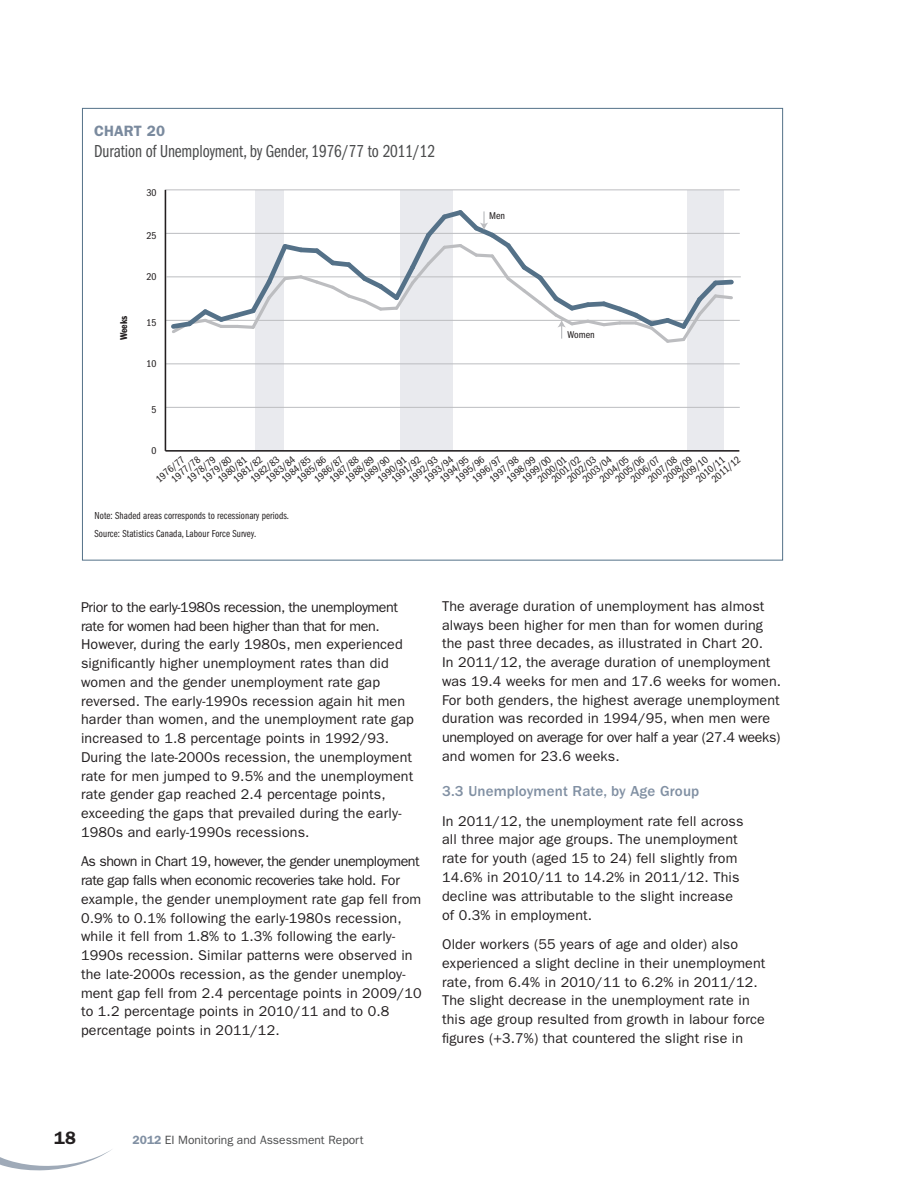
<style>
.page{position:relative;width:918px;height:1188px;background:#fff}
.page>*{position:absolute;margin:0;border:0;box-sizing:border-box;transform-origin:0 0}
.t1{font:18px "ITC Franklin Gothic Std Bk Cp";letter-spacing:-.005em;color:#4b4c4d}
.t2{font:600 18px "ITC Franklin Gothic Std";color:#231f20}
.t3{font:500 15px "ITC Franklin Gothic Std";letter-spacing:.01em;color:#8190a3}
.t4{font:600 15px "ITC Franklin Gothic Std";letter-spacing:.01em;color:#7a8a9e}
.t5{font:14.25px/18.8px "ITC Franklin Gothic Std";letter-spacing:.01em;color:#231f20}
.t6{font:12px "ITC Franklin Gothic Std";color:#4b4c4d}
.t7{font:10.5px/17.4px "ITC Franklin Gothic Std Bk Cp";letter-spacing:.01em;color:#231f20}
.t8{font:10.2px/9.9px "ITC Franklin Gothic Std Bk Cp";color:#231f20;scale:1.14 1}
.t9{font:10.2px "ITC Franklin Gothic Std Dm Cp";color:#231f20;scale:1.14 1}
.s1{font-weight:600;color:#8190a3}
</style>
<div class="page">
<svg style="left:0;top:1149px;width:112px;height:22px"></svg>
<div style="left:687px;top:190px;width:36px;height:261px;background:#e9eaee"></div>
<div style="left:400px;top:190px;width:53px;height:261px;background:#e9eaee"></div>
<div style="left:255px;top:190px;width:29px;height:261px;background:#e9eaee"></div>
<hr style="left:165px;top:450px;width:574px;height:2px;background:#231f20">
<hr style="left:165px;top:407px;width:575px;height:1px;background:#bcbdc0">
<hr style="left:165px;top:363px;width:575px;height:1px;background:#bcbdc0">
<hr style="left:165px;top:320px;width:575px;height:1px;background:#bcbdc0">
<hr style="left:166px;top:276px;width:575px;height:1px;background:#bcbdc0">
<hr style="left:165px;top:233px;width:575px;height:1px;background:#bcbdc0">
<hr style="left:165px;top:189px;width:575px;height:1px;background:#bcbdc0">
<hr style="left:165px;top:190px;width:1px;height:261px;background:#231f20">
<svg style="left:168px;top:206px;width:568px;height:140px"></svg>
<p class="t4" style="left:94px;top:122px;width:72px">CHART 20</p>
<p class="t1" style="left:94px;top:141px;width:343px">Duration of Unemployment, by Gender, 1976/77 to 2011/12</p>
<p class="t9" style="left:118px;top:340px;width:23px;rotate:-90deg">Weeks</p>
<p class="t8" style="left:146px;top:188px;width:10px">30</p>
<p class="t8" style="left:146px;top:231px;width:10px">25</p>
<p class="t8" style="left:146px;top:272px;width:10px">20</p>
<p class="t8" style="left:146px;top:318px;width:10px">15</p>
<p class="t8" style="left:146px;top:359px;width:10px">10</p>
<p class="t8" style="left:151px;top:405px;width:6px">5</p>
<p class="t8" style="left:489px;top:211px;width:15px">Men</p>
<p class="t8" style="left:568px;top:330px;width:25px">Women</p>
<p class="t8" style="left:151px;top:446px;width:6px">0</p>
<p class="t8" style="left:264px;top:477px;width:32px;rotate:-40deg">1983/84</p>
<p class="t8" style="left:581px;top:477px;width:32px;rotate:-40deg">2003/04</p>
<p class="t8" style="left:423px;top:477px;width:32px;rotate:-40deg">1993/94</p>
<p class="t8" style="left:328px;top:477px;width:32px;rotate:-40deg">1987/88</p>
<p class="t8" style="left:170px;top:477px;width:32px;rotate:-40deg">1977/78</p>
<p class="t8" style="left:646px;top:477px;width:32px;rotate:-40deg">2007/08</p>
<p class="t8" style="left:488px;top:477px;width:32px;rotate:-40deg">1997/98</p>
<p class="t8" style="left:201px;top:477px;width:32px;rotate:-40deg">1979/80</p>
<p class="t8" style="left:249px;top:477px;width:32px;rotate:-40deg">1982/83</p>
<p class="t8" style="left:295px;top:477px;width:32px;rotate:-40deg">1985/86</p>
<p class="t8" style="left:359px;top:477px;width:32px;rotate:-40deg">1989/90</p>
<p class="t8" style="left:407px;top:477px;width:32px;rotate:-40deg">1992/93</p>
<p class="t8" style="left:454px;top:477px;width:32px;rotate:-40deg">1995/96</p>
<p class="t8" style="left:565px;top:477px;width:32px;rotate:-40deg">2002/03</p>
<p class="t8" style="left:530px;top:469px;width:32px;text-indent:-12px;rotate:-40deg">1999/00<br>2000/01</p>
<p class="t8" style="left:614px;top:477px;width:32px;rotate:-40deg">2005/06</p>
<p class="t8" style="left:677px;top:477px;width:32px;rotate:-40deg">2009/10</p>
<p class="t8" style="left:343px;top:477px;width:32px;rotate:-40deg">1988/89</p>
<p class="t8" style="left:185px;top:477px;width:32px;rotate:-40deg">1978/79</p>
<p class="t8" style="left:662px;top:477px;width:32px;rotate:-40deg">2008/09</p>
<p class="t8" style="left:505px;top:477px;width:32px;rotate:-40deg">1998/99</p>
<p class="t8" style="left:232px;top:477px;width:32px;rotate:-40deg">1981/82</p>
<p class="t8" style="left:385px;top:470px;width:32px;line-height:9px;text-indent:-11px;rotate:-40deg">1990/91<br>1991/92</p>
<p class="t8" style="left:703px;top:469px;width:32px;text-indent:-12px;rotate:-40deg">2010/11<br>2011/12</p>
<p class="t8" style="left:550px;top:477px;width:32px;rotate:-40deg">2001/02</p>
<p class="t8" style="left:280px;top:477px;width:32px;rotate:-40deg">1984/85</p>
<p class="t8" style="left:598px;top:477px;width:32px;rotate:-40deg">2004/05</p>
<p class="t8" style="left:438px;top:477px;width:32px;rotate:-40deg">1994/95</p>
<p class="t8" style="left:154px;top:477px;width:32px;rotate:-40deg">1976/77</p>
<p class="t8" style="left:312px;top:477px;width:32px;rotate:-40deg">1986/87</p>
<p class="t8" style="left:471px;top:477px;width:32px;rotate:-40deg">1996/97</p>
<p class="t8" style="left:629px;top:477px;width:32px;rotate:-40deg">2006/07</p>
<p class="t8" style="left:216px;top:477px;width:32px;rotate:-40deg">1980/81</p>
<p class="t7" style="left:94px;top:507px;width:196px">Note: Shaded areas corresponds to recessionary periods.<br>Source: Statistics Canada, Labour Force Survey.</p>
<p class="t5" style="left:81px;top:598px;width:334px">Prior to the early-1980s recession, the unemployment rate for women had been higher than that for men.<br>However, during the early 1980s, men experienced significantly higher unemployment rates than did women and the gender unemployment rate gap reversed. The early-1990s recession again hit men harder than women, and the unemployment rate gap increased to 1.8 percentage points in 1992/93.<br>During the late-2000s recession, the unemployment rate for men jumped to 9.5% and the unemployment rate gender gap reached 2.4 percentage points, exceeding the gaps that prevailed during the early-1980s and early-1990s recessions.</p>
<p class="t5" style="left:81px;top:852px;width:342px">As shown in Chart 19, however, the gender unemployment rate gap falls when economic recoveries take hold. For example, the gender unemployment rate gap fell from 0.9% to 0.1% following the early-1980s recession, while it fell from 1.8% to 1.3% following the early-1990s recession. Similar patterns were observed in the late-2000s recession, as the gender unemploy&shy;ment gap fell from 2.4 percentage points in 2009/10 to 1.2 percentage points in 2010/11 and to 0.8 percentage points in 2011/12.</p>
<p class="t5" style="left:442px;top:597px;width:341px">The average duration of unemployment has almost always been higher for men than for women during the past three decades, as illustrated in Chart 20.<br>In 2011/12, the average duration of unemployment was 19.4 weeks for men and 17.6 weeks for women.<br>For both genders, the highest average unemployment duration was recorded in 1994/95, when men were unemployed on average for over half a year (27.4 weeks) and women for 23.6 weeks.</p>
<p class="t3" style="left:442px;top:783px;width:259px">3.3 Unemployment Rate, by Age Group</p>
<p class="t5" style="left:442px;top:812px;width:303px">In 2011/12, the unemployment rate fell across all three major age groups. The unemployment rate for youth (aged 15 to 24) fell slightly from 14.6% in 2010/11 to 14.2% in 2011/12. This decline was attributable to the slight increase of 0.3% in employment.</p>
<p class="t5" style="left:442px;top:935px;width:325px">Older workers (55 years of age and older) also experienced a slight decline in their unemployment rate, from 6.4% in 2010/11 to 6.2% in 2011/12.<br>The slight decrease in the unemployment rate in this age group resulted from growth in labour force figures (+3.7%) that countered the slight rise in</p>
<p class="t2" style="left:54px;top:1127px;width:23px">18</p>
<p class="t6" style="left:133px;top:1133px;width:232px"><span class="s1">2012</span> EI Monitoring and Assessment Report</p>
</div>
